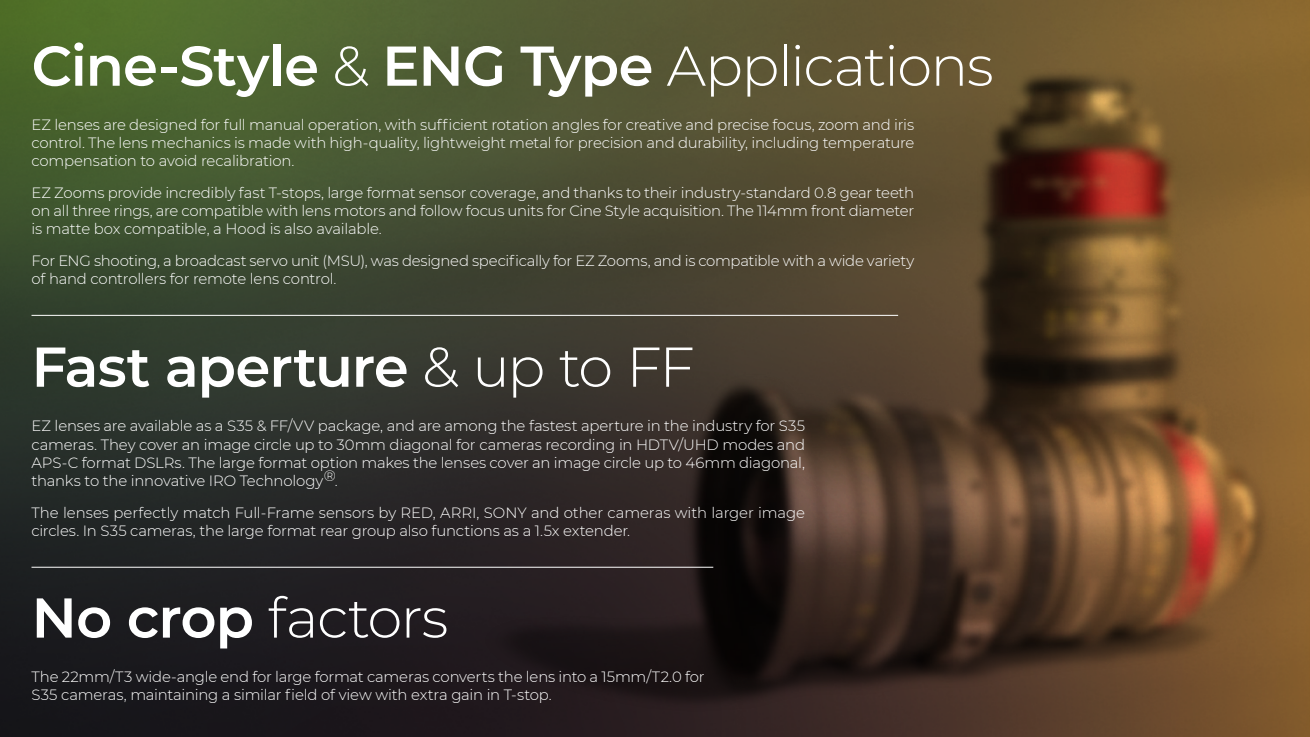
<style>
.page{position:relative;width:1310px;height:737px;background:#fff}
.page>*{position:absolute;margin:0;border:0;box-sizing:border-box;transform-origin:0 0}
.t1{font:600 56px "Montserrat";letter-spacing:-.015em;color:#fff}
.t2{font:300 56px "Montserrat";letter-spacing:-.025em;color:#fff}
.t3{font:300 14.88px/18.4px "Montserrat";letter-spacing:-.015em;color:#fff}
.s1{font-weight:300}
.s2{font-weight:600}
</style>
<div class="page">
<img style="left:0;top:0;width:244px;height:737px">
<img style="left:244px;top:0;width:1066px;height:737px">
<hr style="left:32px;top:315px;width:866px;height:1px;background:#fff">
<hr style="left:32px;top:567px;width:681px;height:1px;background:#fff">
<h1 class="t1" style="left:32px;top:42px;width:963px">Cine-Style <span class="s1">&amp;</span> ENG Type <span class="s1">Applications</span></h1>
<p class="t3" style="left:32px;top:115px;width:884px;text-align:justify">EZ lenses are designed for full manual operation, with suf昀椀cient rotation angles for creative and precise focus, zoom and iris control. The lens mechanics is made with high-quality, lightweight metal for precision and durability, including temperature compensation to avoid recalibration.</p>
<p class="t3" style="left:32px;top:183px;width:884px;text-align:justify">EZ Zooms provide incredibly fast T-stops, large format sensor coverage, and thanks to their industry-standard 0.8 gear teeth on all three rings, are compatible with lens motors and follow focus units for Cine Style acquisition. The 114mm front diameter is matte box compatible, a Hood is also available.</p>
<p class="t3" style="left:32px;top:251px;width:884px">For ENG shooting, a broadcast servo unit (MSU), was designed speci昀椀cally for EZ Zooms, and is compatible with a wide variety of hand controllers for remote lens control.</p>
<h1 class="t1" style="left:32px;top:343px;width:665px">Fast aperture <span class="s1">&amp; up to FF</span></h1>
<p class="t3" style="left:32px;top:416px;width:775px;text-align:justify">EZ lenses are available as a S35 &amp; FF/VV package, and are among the fastest aperture in the industry for S35 cameras. They cover an image circle up to 30mm diagonal for cameras recording in HDTV/UHD modes and APS-C format DSLRs. The large format option makes the lenses cover an image circle up to 46mm diagonal, thanks to the innovative IRO Technology®.</p>
<p class="t3" style="left:32px;top:502px;width:775px">The lenses perfectly match Full-Frame sensors by RED, ARRI, SONY and other cameras with larger image circles. In S35 cameras, the large format rear group also functions as a 1.5x extender.</p>
<h1 class="t2" style="left:32px;top:596px;width:418px"><span class="s2">No crop</span> factors</h1>
<p class="t3" style="left:32px;top:666px;width:675px">The 22mm/T3 wide-angle end for large format cameras converts the lens into a 15mm/T2.0 for<br>S35 cameras, maintaining a similar 昀椀eld of view with extra gain in T-stop.</p>
</div>
